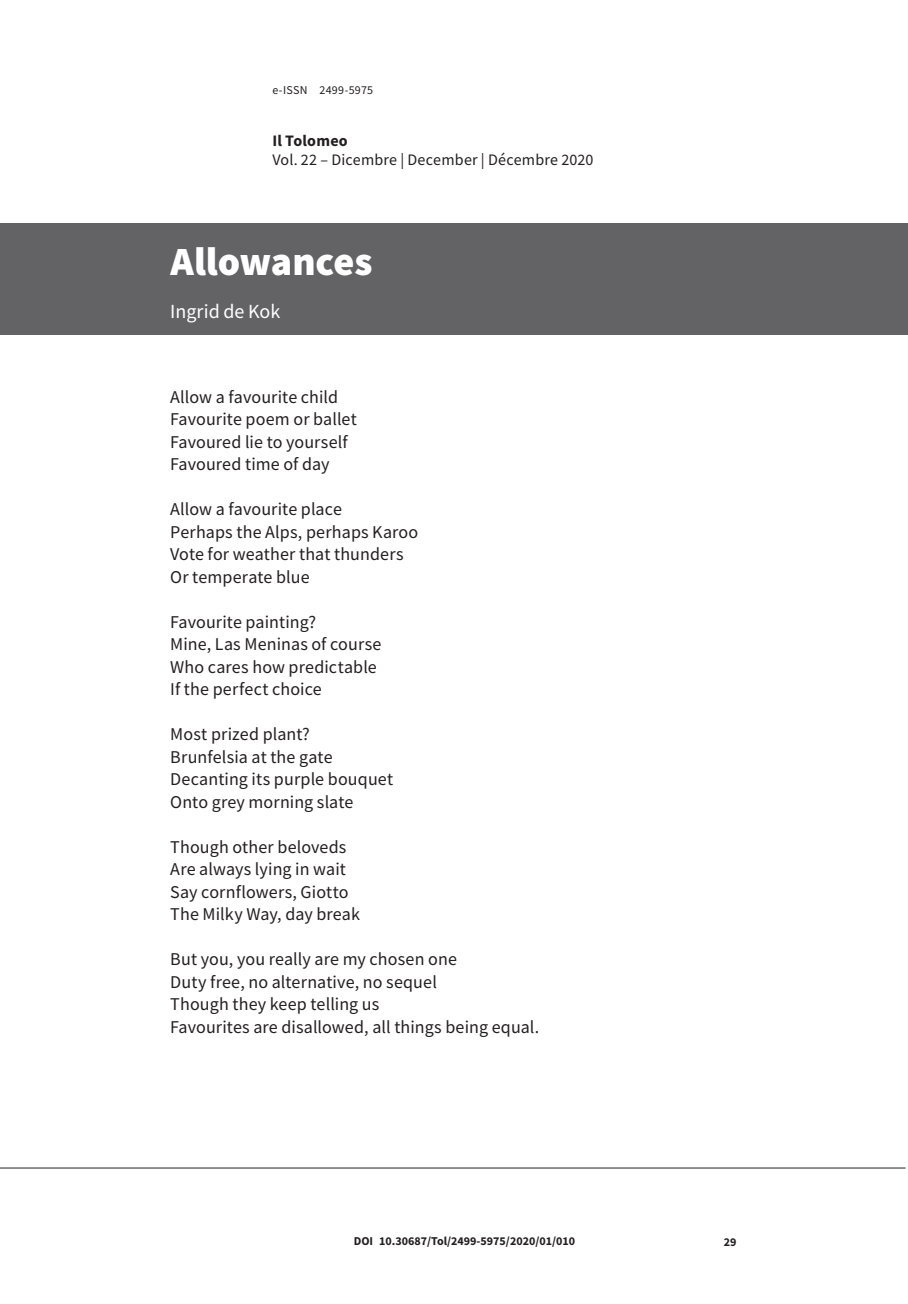
<style>
.page{position:relative;width:908px;height:1304px;background:#fff}
.page>*{position:absolute;margin:0;border:0;box-sizing:border-box;transform-origin:0 0}
.t1{font:900 40px "Source Sans Pro";letter-spacing:-.005em;color:#fff}
.t2{font:20px "Source Sans Pro";color:#fff}
.t3{font:18px/22.4px "Source Sans Pro";letter-spacing:.005em;color:#231f20}
.t4{font:16px "Source Sans Pro";letter-spacing:.01em;color:#231f20}
.t5{font:700 16px "Source Sans Pro";letter-spacing:.015em;color:#231f20}
.t6{font:700 12px "Source Sans Pro";color:#231f20}
.t7{font:12px "Source Sans Pro";letter-spacing:.015em;color:#231f20}
</style>
<div class="page">
<hr style="left:0;top:1168px;width:905px;height:1px;background:#231f20">
<div style="left:0;top:223px;width:907px;height:111px;background:#636366"></div>
<p class="t7" style="left:272px;top:82px;width:102px">e-ISSN 2499-5975</p>
<p class="t5" style="left:272px;top:130px;width:77px">Il Tolomeo</p>
<p class="t4" style="left:272px;top:150px;width:322px">Vol. 22 – Dicembre | December | Décembre 2020</p>
<h1 class="t1" style="left:170px;top:234px;width:203px">Allowances</h1>
<p class="t2" style="left:170px;top:299px;width:112px">Ingrid de Kok</p>
<p class="t3" style="left:170px;top:385px;width:188px">Allow a favourite child<br>Favourite poem or ballet<br>Favoured lie to yourself<br>Favoured time of day</p>
<p class="t3" style="left:170px;top:498px;width:249px">Allow a favourite place<br>Perhaps the Alps, perhaps Karoo<br>Vote for weather that thunders<br>Or temperate blue</p>
<p class="t3" style="left:170px;top:610px;width:212px">Favourite painting?<br>Mine, Las Meninas of course<br>Who cares how predictable<br>If the perfect choice</p>
<p class="t3" style="left:170px;top:723px;width:224px">Most prized plant?<br>Brunfelsia at the gate<br>Decanting its purple bouquet<br>Onto grey morning slate</p>
<p class="t3" style="left:170px;top:835px;width:191px">Though other beloveds<br>Are always lying in wait<br>Say cornflowers, Giotto<br>The Milky Way, day break</p>
<p class="t3" style="left:170px;top:948px;width:370px">But you, you really are my chosen one<br>Duty free, no alternative, no sequel<br>Though they keep telling us<br>Favourites are disallowed, all things being equal.</p>
<p class="t6" style="left:353px;top:1233px;width:223px">DOI 10.30687/Tol/2499-5975/2020/01/010</p>
<p class="t6" style="left:723px;top:1234px;width:14px">29</p>
</div>
